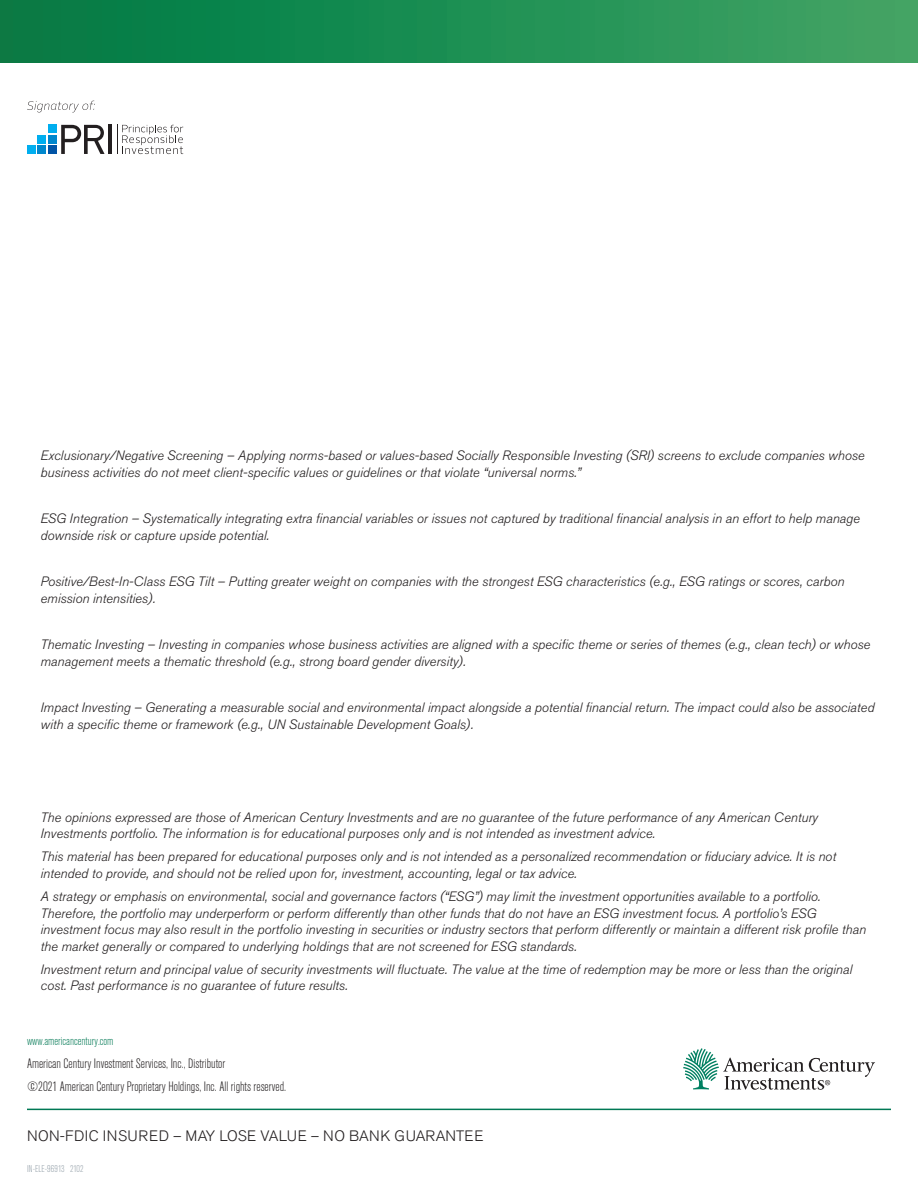
<style>
.page{position:relative;width:918px;height:1188px;background:#fff}
.page>*{position:absolute;margin:0;border:0;box-sizing:border-box;transform-origin:0 0}
.t1{font:300 15px "Akzidenz Grotesk Std";letter-spacing:.03em;color:#231f20}
.t2{font:italic 300 13.5px/16.5px "Akzidenz Grotesk Std";color:#231f20}
.t3{font:300 condensed 13.5px/23px "Akzidenz Grotesk Std";color:#231f20}
.t4{font:300 condensed 12px "Akzidenz Grotesk Std";color:#007854}
.t5{font:300 condensed 9.75px "Akzidenz Grotesk Std";color:#94a0a9}
</style>
<div class="page">
<hr style="left:27px;top:1109px;width:864px;height:1px;background:#007854">
<svg style="left:683px;top:1048px;width:192px;height:42px"></svg>
<div style="left:48px;top:125px;width:8px;height:8px;background:#00aeef"></div>
<div style="left:48px;top:135px;width:8px;height:9px;background:#0087cd"></div>
<div style="left:48px;top:146px;width:8px;height:8px;background:#0154a6"></div>
<div style="left:38px;top:135px;width:8px;height:9px;background:#00aeef"></div>
<div style="left:38px;top:146px;width:8px;height:8px;background:#0087cd"></div>
<div style="left:27px;top:146px;width:9px;height:8px;background:#00aeef"></div>
<svg style="left:61px;top:125px;width:44px;height:29px"></svg>
<hr style="left:108px;top:125px;width:4px;height:29px;background:#231f20">
<svg style="left:117px;top:125px;width:66px;height:29px"></svg>
<svg style="left:27px;top:101px;width:68px;height:11px"></svg>
<div style="left:0;top:0;width:918px;height:63px;background:linear-gradient(to right,#007943,#41a565)"></div>
<p class="t2" style="left:40px;top:448px;width:826px">Exclusionary/Negative Screening – Applying norms-based or values-based Socially Responsible Investing (SRI) screens to exclude companies whose business activities do not meet client-specific values or guidelines or that violate “universal norms.”</p>
<p class="t2" style="left:40px;top:511px;width:821px">ESG Integration – Systematically integrating extra financial variables or issues not captured by traditional financial analysis in an effort to help manage downside risk or capture upside potential.</p>
<p class="t2" style="left:40px;top:574px;width:805px">Positive/Best-In-Class ESG Tilt – Putting greater weight on companies with the strongest ESG characteristics (e.g., ESG ratings or scores, carbon emission intensities).</p>
<p class="t2" style="left:40px;top:637px;width:831px">Thematic Investing – Investing in companies whose business activities are aligned with a specific theme or series of themes (e.g., clean tech) or whose management meets a thematic threshold (e.g., strong board gender diversity).</p>
<p class="t2" style="left:40px;top:700px;width:835px">Impact Investing – Generating a measurable social and environmental impact alongside a potential financial return. The impact could also be associated with a specific theme or framework (e.g., UN Sustainable Development Goals).</p>
<p class="t2" style="left:40px;top:809px;width:779px">The opinions expressed are those of American Century Investments and are no guarantee of the future performance of any American Century<br>Investments portfolio. The information is for educational purposes only and is not intended as investment advice.</p>
<p class="t2" style="left:40px;top:849px;width:797px">This material has been prepared for educational purposes only and is not intended as a personalized recommendation or fiduciary advice. It is not intended to provide, and should not be relied upon for, investment, accounting, legal or tax advice.</p>
<p class="t2" style="left:40px;top:888px;width:827px">A strategy or emphasis on environmental, social and governance factors (“ESG”) may limit the investment opportunities available to a portfolio.<br>Therefore, the portfolio may underperform or perform differently than other funds that do not have an ESG investment focus. A portfolio’s ESG investment focus may also result in the portfolio investing in securities or industry sectors that perform differently or maintain a different risk profile than the market generally or compared to underlying holdings that are not screened for ESG standards.</p>
<p class="t2" style="left:40px;top:961px;width:813px">Investment return and principal value of security investments will fluctuate. The value at the time of redemption may be more or less than the original cost. Past performance is no guarantee of future results.</p>
<p class="t4" style="left:27px;top:1035px;width:88px">www.americancentury.com</p>
<p class="t3" style="left:27px;top:1052px;width:261px">American Century Investment Services, Inc., Distributor<br>©2021 American Century Proprietary Holdings, Inc. All rights reserved.</p>
<p class="t1" style="left:27px;top:1128px;width:458px">NON-FDIC INSURED – MAY LOSE VALUE – NO BANK GUARANTEE</p>
<p class="t5" style="left:27px;top:1163px;width:58px">IN-ELE-96913 2102</p>
</div>
